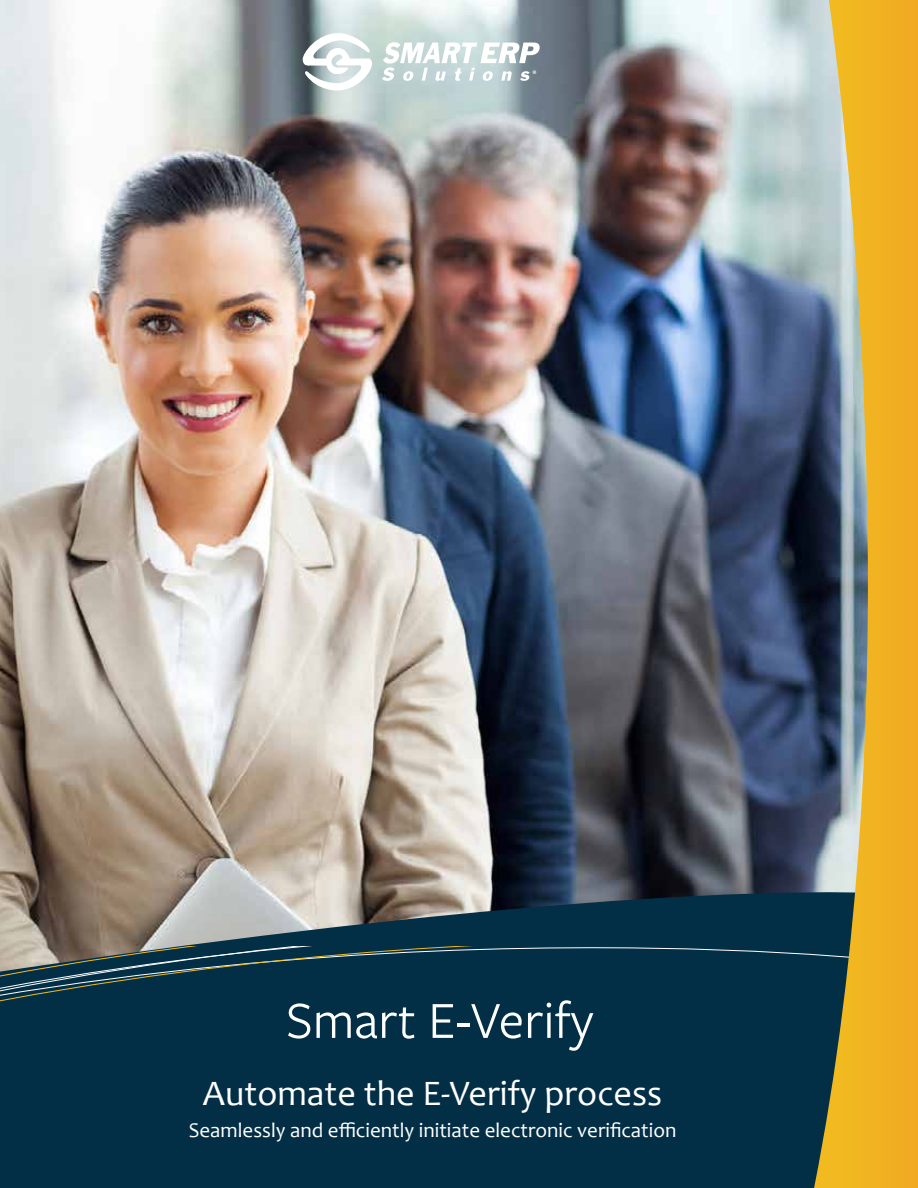
<style>
.page{position:relative;width:918px;height:1188px;background:#fff}
.page>*{position:absolute;margin:0;border:0;box-sizing:border-box;transform-origin:0 0}
.t1{font:54px "Freight Sans Pro";color:#fff}
.t2{font:36px "Candara";color:#fff}
.t3{font:21px "Candara";color:#fff}
</style>
<div class="page">
<img style="left:0;top:0;width:814px;height:892px">
<svg style="left:0;top:892px;width:814px;height:296px;background:#143a4d"></svg>
<svg style="left:0;top:946px;width:814px;height:64px;background:#133a4c"></svg>
<svg style="left:303px;top:33px;width:69px;height:58px"></svg>
<svg style="left:382px;top:42px;width:158px;height:39px"></svg>
<svg style="left:814px;top:0;width:104px;height:1188px;background:#be9d4a"></svg>
<h1 class="t1" style="left:286px;top:984px;width:309px">Smart E-Verify</h1>
<h2 class="t2" style="left:203px;top:1071px;width:461px">Automate the E-Verify process</h2>
<p class="t3" style="left:189px;top:1117px;width:489px">Seamlessly and efficiently initiate electronic verification</p>
</div>
